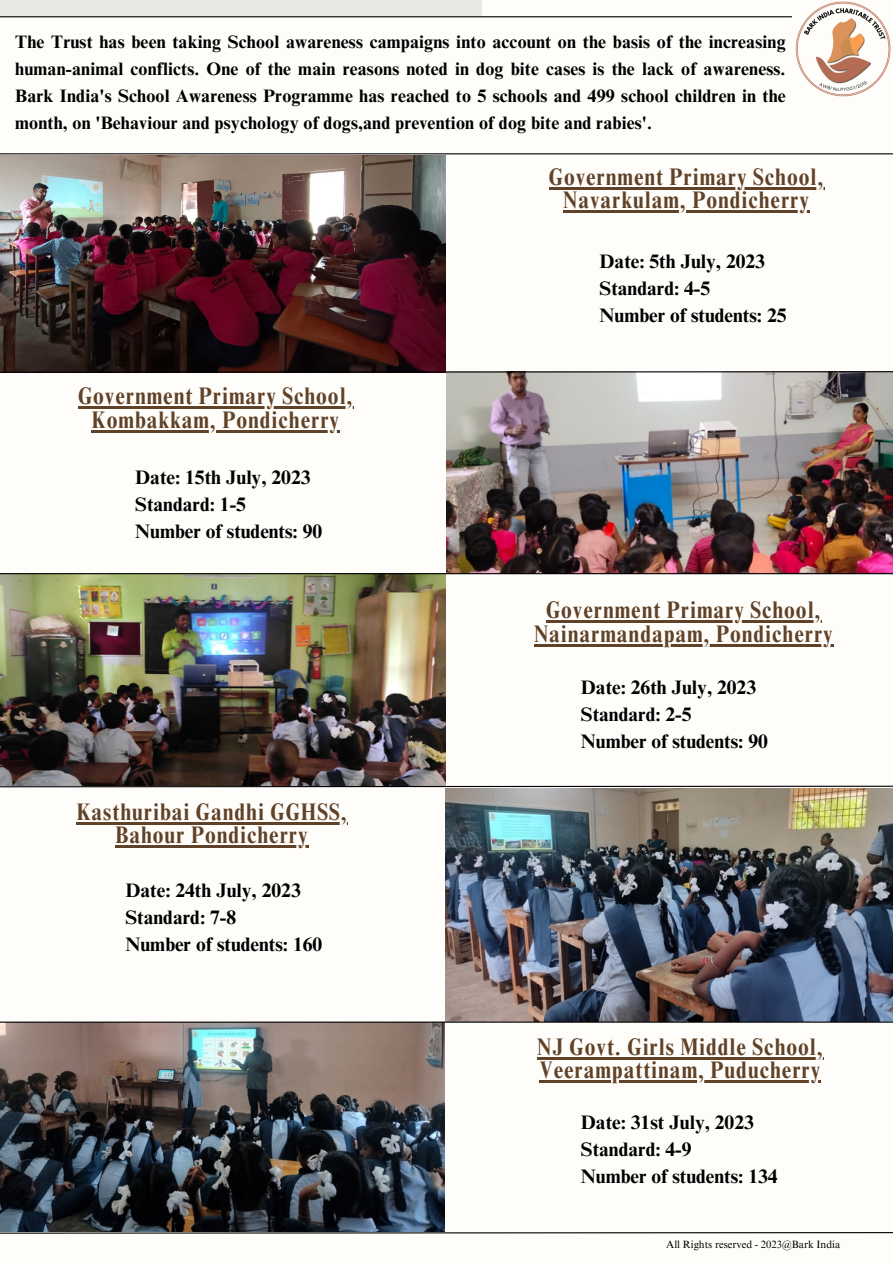
<style>
.page{position:relative;width:893px;height:1264px;background:#fff}
.page>*{position:absolute;margin:0;border:0;box-sizing:border-box;transform-origin:0 0}
.t1{font:700 condensed 24px/23.5px "Times NRMT Pro";letter-spacing:.04em;color:#604228;text-align:center}
.t2{font:700 19.5px "Times NRMT Pro";color:#000}
.t3{font:700 18px/27px "Times NRMT Pro";letter-spacing:.01em;color:#000;text-align:justify}
.t4{font:10.5px "Times NRMT Pro";color:#000}
</style>
<div class="page">
<div style="left:0;top:0;width:892px;height:1262px;background:#fffdfa"></div>
<div style="left:0;top:0;width:481px;height:16px;background:#eae8e5"></div>
<img style="left:0;top:1022px;width:444px;height:209px">
<hr style="left:0;top:16px;width:791px;height:1px;background:#000">
<img style="left:446px;top:373px;width:446px;height:200px">
<hr style="left:0;top:153px;width:892px;height:1px;background:#000">
<img style="left:0;top:574px;width:446px;height:211px">
<hr style="left:548px;top:187px;width:276px;height:2px;background:#604228">
<hr style="left:563px;top:210px;width:246px;height:3px;background:#604228">
<img style="left:791px;top:1px;width:99px;height:96px">
<img style="left:0;top:155px;width:446px;height:215px">
<svg style="left:0;top:370px;width:892px;height:3px"></svg>
<hr style="left:0;top:573px;width:892px;height:1px;background:#000">
<svg style="left:0;top:785px;width:892px;height:3px"></svg>
<img style="left:445px;top:788px;width:447px;height:233px">
<hr style="left:0;top:1021px;width:892px;height:1px;background:#000">
<hr style="left:78px;top:406px;width:275px;height:3px;background:#604228">
<hr style="left:92px;top:430px;width:248px;height:2px;background:#604228">
<hr style="left:546px;top:620px;width:275px;height:2px;background:#604228">
<hr style="left:534px;top:644px;width:299px;height:2px;background:#604228">
<hr style="left:76px;top:822px;width:272px;height:2px;background:#604228">
<hr style="left:115px;top:845px;width:193px;height:3px;background:#604228">
<hr style="left:537px;top:1056px;width:286px;height:3px;background:#604228">
<hr style="left:539px;top:1080px;width:282px;height:2px;background:#604228">
<svg style="left:0;top:1231px;width:892px;height:3px"></svg>
<p class="t3" style="left:15px;top:31px;width:772px">The Trust has been taking School awareness campaigns into account on the basis of the increasing human-animal conflicts. One of the main reasons noted in dog bite cases is the lack of awareness.<br>Bark India's School Awareness Programme has reached to 5 schools and 499 school children in the month, on 'Behaviour and psychology of dogs,and prevention of dog bite and rabies'.</p>
<p class="t1" style="left:548px;top:168px;width:276px">Government Primary School,<br>Navarkulam, Pondicherry</p>
<p class="t1" style="left:78px;top:387px;width:276px">Government Primary School,<br>Kombakkam, Pondicherry</p>
<p class="t2" style="left:135px;top:470px;width:177px">Date: 15th July, 2023</p>
<p class="t2" style="left:135px;top:497px;width:112px">Standard: 1-5</p>
<p class="t2" style="left:135px;top:524px;width:188px">Number of students: 90</p>
<p class="t1" style="left:76px;top:802px;width:272px">Kasthuribai Gandhi GGHSS,<br>Bahour Pondicherry</p>
<p class="t2" style="left:125px;top:882px;width:177px">Date: 24th July, 2023</p>
<p class="t2" style="left:125px;top:909px;width:112px">Standard: 7-8</p>
<p class="t2" style="left:125px;top:936px;width:198px">Number of students: 160</p>
<p class="t2" style="left:599px;top:254px;width:167px">Date: 5th July, 2023</p>
<p class="t2" style="left:599px;top:281px;width:112px">Standard: 4-5</p>
<p class="t2" style="left:599px;top:308px;width:188px">Number of students: 25</p>
<p class="t1" style="left:534px;top:601px;width:300px">Government Primary School,<br>Nainarmandapam, Pondicherry</p>
<p class="t2" style="left:581px;top:679px;width:177px">Date: 26th July, 2023</p>
<p class="t2" style="left:581px;top:706px;width:112px">Standard: 2-5</p>
<p class="t2" style="left:581px;top:733px;width:188px">Number of students: 90</p>
<p class="t1" style="left:537px;top:1037px;width:287px;text-align:left">NJ Govt. Girls Middle School,<br>Veerampattinam, Puducherry</p>
<p class="t2" style="left:581px;top:1115px;width:174px">Date: 31st July, 2023</p>
<p class="t2" style="left:581px;top:1142px;width:112px">Standard: 4-9</p>
<p class="t2" style="left:581px;top:1168px;width:198px">Number of students: 134</p>
<p class="t4" style="left:666px;top:1240px;width:176px">All Rights reserved - 2023@Bark India</p>
</div>
